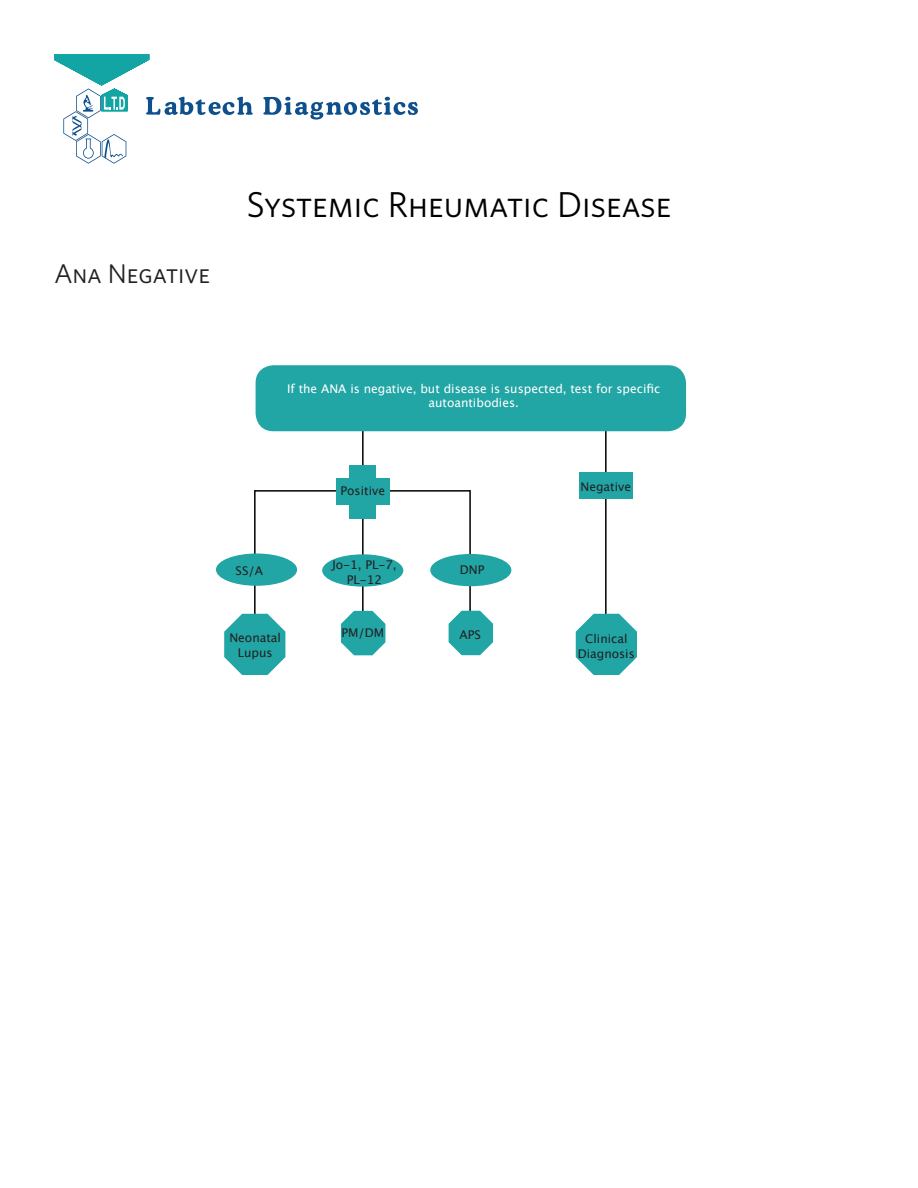
<style>
.page{position:relative;width:918px;height:1188px;background:#fff}
.page>*{position:absolute;margin:0;border:0;box-sizing:border-box;transform-origin:0 0}
.t1{font:36px "Whitney HTF Book SC";color:#000}
.t2{font:27px "Whitney HTF Book SC";color:#231f20}
.t3{font:12px/14.4px "Lucida Grande";color:#231f20;text-align:center}
.t4{font:12px/14.4px "Lucida Grande";color:#fff;text-align:center}
</style>
<div class="page">
<hr style="left:605px;top:428px;width:2px;height:218px;background:#000">
<hr style="left:362px;top:517px;width:2px;height:131px;background:#000">
<hr style="left:255px;top:490px;width:84px;height:2px;background:#000">
<hr style="left:469px;top:490px;width:2px;height:131px;background:#000">
<hr style="left:386px;top:490px;width:84px;height:2px;background:#000">
<hr style="left:254px;top:490px;width:2px;height:131px;background:#000">
<hr style="left:362px;top:418px;width:2px;height:74px;background:#000">
<svg style="left:576px;top:614px;width:61px;height:61px"></svg>
<div style="left:256px;top:365px;width:430px;height:66px;background:#21a5a5;border-radius:18px"></div>
<div style="left:336px;top:478px;width:54px;height:27px;background:#21a5a5"></div>
<div style="left:349px;top:465px;width:27px;height:54px;background:#21a5a5"></div>
<div style="left:579px;top:472px;width:54px;height:28px;background:#21a5a5"></div>
<div style="left:216px;top:554px;width:81px;height:32px;background:#21a5a5;border-radius:50%"></div>
<div style="left:322px;top:554px;width:81px;height:33px;background:#21a5a5;border-radius:50%"></div>
<svg style="left:341px;top:611px;width:44px;height:44px"></svg>
<div style="left:430px;top:554px;width:81px;height:32px;background:#21a5a5;border-radius:50%"></div>
<svg style="left:449px;top:611px;width:44px;height:44px"></svg>
<svg style="left:224px;top:614px;width:61px;height:61px"></svg>
<svg style="left:263px;top:97px;width:155px;height:23px"></svg>
<svg style="left:54px;top:54px;width:199px;height:110px"></svg>
<h2 class="t2" style="left:54px;top:258px;width:158px">Ana Negative</h2>
<h1 class="t1" style="left:246px;top:183px;width:427px">Systemic Rheumatic Disease</h1>
<p class="t4" style="left:287px;top:382px;width:375px">If the ANA is negative, but disease is suspected, test for specific autoantibodies.</p>
<p class="t3" style="left:341px;top:484px;width:46px">Positive</p>
<p class="t3" style="left:581px;top:479px;width:52px">Negative</p>
<p class="t3" style="left:236px;top:564px;width:29px">SS/A</p>
<p class="t3" style="left:332px;top:558px;width:66px">Jo-1, PL-7,<br>PL-12</p>
<p class="t3" style="left:460px;top:563px;width:26px">DNP</p>
<p class="t3" style="left:229px;top:631px;width:53px">Neonatal<br>Lupus</p>
<p class="t3" style="left:342px;top:625px;width:44px">PM/DM</p>
<p class="t3" style="left:460px;top:628px;width:23px">APS</p>
<p class="t3" style="left:578px;top:632px;width:59px">Clinical<br>Diagnosis</p>
</div>
